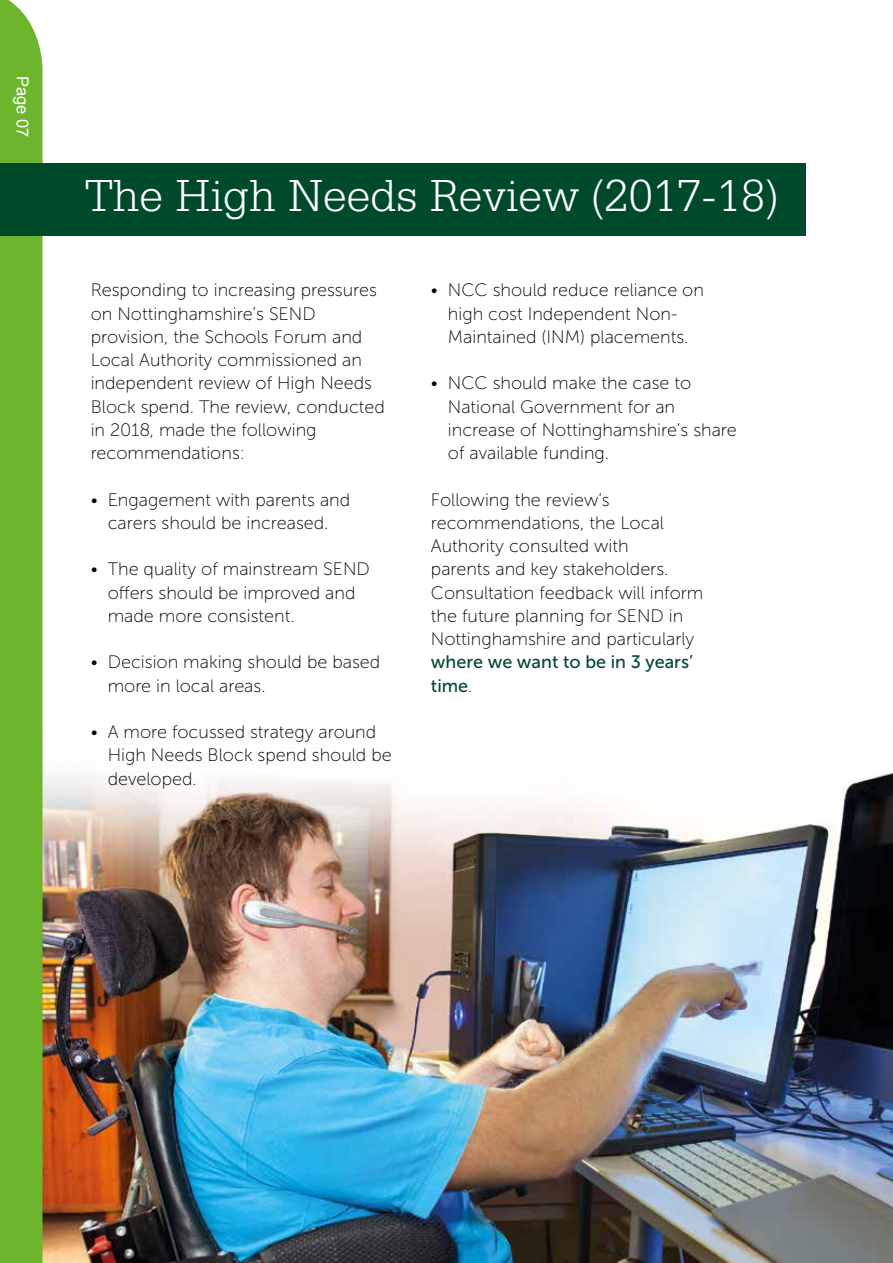
<style>
.page{position:relative;width:893px;height:1263px;background:#fff}
.page>*{position:absolute;margin:0;border:0;box-sizing:border-box;transform-origin:0 0}
.t1{font:300 48px "Serifa BT";color:#fff}
.t2{font:18px/23.2px "Museo Sans 100";color:#000}
.t3{font:18px/23.2px "Museo Sans 500";color:#004a2c}
.t4{font:16.5px "Arial";color:#fff}
.s1{font-family:"Museo Sans 100";color:#000}
</style>
<div class="page">
<img style="left:43px;top:773px;width:850px;height:490px">
<div style="left:0;top:0;width:43px;height:1263px;background:#6cb52d"></div>
<div style="left:0;top:163px;width:805px;height:72px;background:#004a2c"></div>
<p class="t4" style="left:33px;top:76px;width:63px;rotate:90deg">Page 07</p>
<h1 class="t1" style="left:85px;top:167px;width:695px">The High Needs Review (2017-18)</h1>
<p class="t2" style="left:91px;top:279px;width:296px">Responding to increasing pressures on Nottinghamshire’s SEND provision, the Schools Forum and<br>Local Authority commissioned an independent review of High Needs<br>Block spend. The review, conducted in 2018, made the following recommendations:</p>
<p class="t2" style="left:91px;top:488px;width:261px;text-align:center">• Engagement with parents and carers should be increased.</p>
<p class="t2" style="left:108px;top:558px;width:264px;text-indent:-17px">• The quality of mainstream SEND offers should be improved and made more consistent.</p>
<p class="t2" style="left:108px;top:651px;width:274px;text-indent:-17px">• Decision making should be based more in local areas.</p>
<p class="t2" style="left:108px;top:720px;width:286px;text-indent:-17px">• A more focussed strategy around<br>High Needs Block spend should be developed.</p>
<p class="t2" style="left:431px;top:279px;width:275px;text-align:center">• NCC should reduce reliance on high cost Independent Non-<br>Maintained (INM) placements.</p>
<p class="t2" style="left:448px;top:372px;width:290px;text-indent:-17px">• NCC should make the case to<br>National Government for an increase of Nottinghamshire’s share of available funding.</p>
<p class="t2" style="left:431px;top:488px;width:274px">Following the review’s recommendations, the Local<br>Authority consulted with<br>parents and key stakeholders.<br>Consultation feedback will inform the future planning for SEND in<br>Nottinghamshire and particularly</p>
<p class="t3" style="left:431px;top:651px;width:264px">where we want to be in 3 years’ time<span class="s1">.</span></p>
</div>
